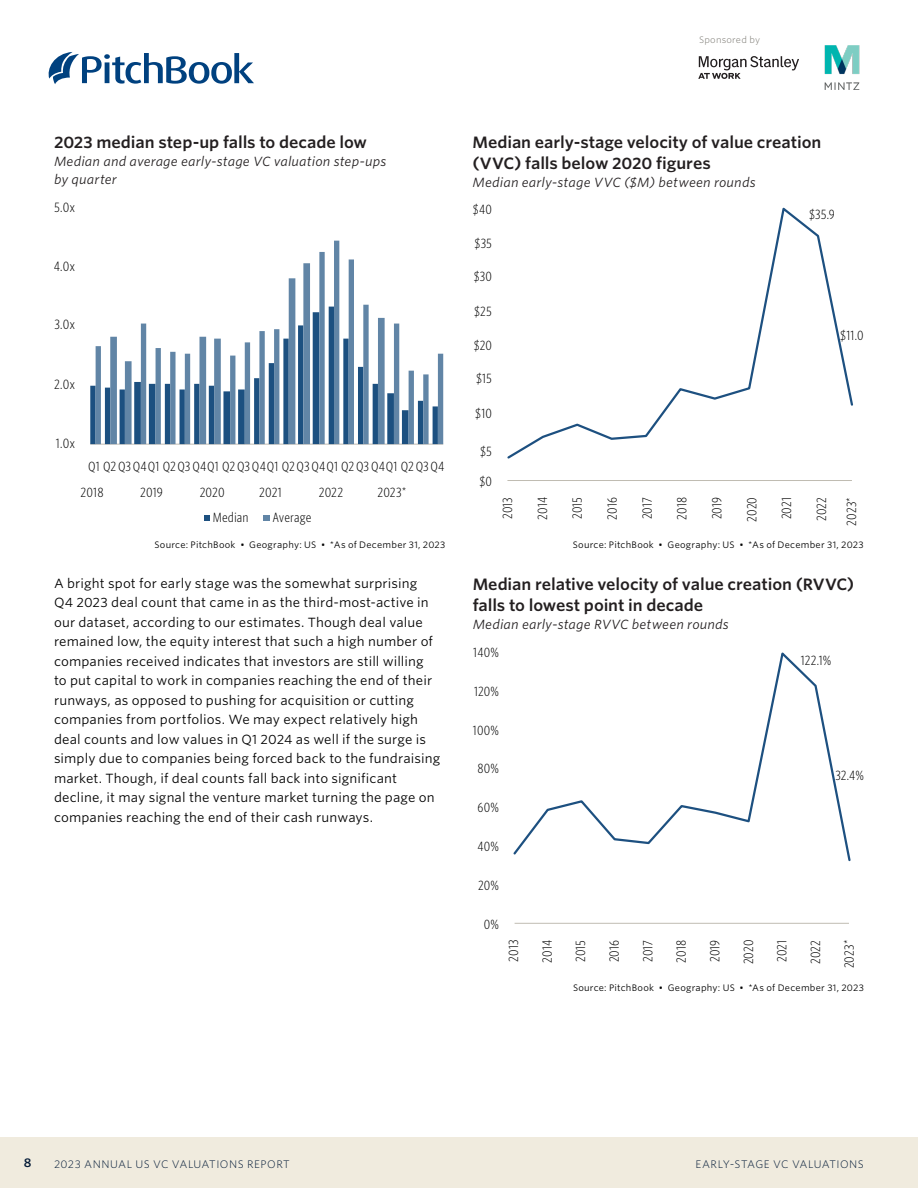
<style>
.page{position:relative;width:918px;height:1188px;background:#fff}
.page>*{position:absolute;margin:0;border:0;box-sizing:border-box;transform-origin:0 0}
.CR_Chart_title{font:600 15.75px/21px "Whitney S Sm";letter-spacing:-.01em;color:#231f20}
.t1{font:300 12.9px "Whitney Cond S Sm";letter-spacing:.01em;color:#000}
.CR_Body_copy{font:12.75px/19.5px "Whitney S Sm";letter-spacing:.01em;color:#000}
.t2{font:300 12.75px/25.5px "Whitney Cond S Sm";letter-spacing:.005em;color:#000}
.CR_Chart_narrative_title{font:italic 12.75px/18px "Whitney S Sm";letter-spacing:.01em;color:#231f20}
.t3{font:600 12px "Whitney S Sm";color:#051c38}
.CR_Footer_right{font:300 10.5px "Whitney S Sm";letter-spacing:.045em;color:#051c38}
.CR_Source_tag{font:9px "Whitney S Sm";letter-spacing:.025em;color:#000}
.t4{font:300 9px "Whitney S Sm";letter-spacing:.025em;color:#78766f}
</style>
<div class="page">
<div style="left:0;top:1137px;width:918px;height:51px;background:#f0ebde"></div>
<svg style="left:49px;top:52px;width:205px;height:32px"></svg>
<svg style="left:698px;top:56px;width:101px;height:23px"></svg>
<img style="left:824px;top:45px;width:36px;height:45px">
<hr style="left:515px;top:923px;width:334px;height:1px;background:#c0bcb2">
<svg style="left:513px;top:652px;width:338px;height:210px"></svg>
<hr style="left:90px;top:444px;width:353px;height:1px;background:#c0bcb2">
<svg style="left:204px;top:515px;width:6px;height:6px"></svg>
<div style="left:263px;top:515px;width:7px;height:6px;background:#6185a6"></div>
<svg style="left:96px;top:241px;width:347px;height:203px"></svg>
<hr style="left:507px;top:480px;width:345px;height:1px;background:#c0bcb2">
<svg style="left:507px;top:207px;width:346px;height:252px"></svg>
<p class="t4" style="left:699px;top:34px;width:62px">Sponsored by</p>
<p class="CR_Chart_title" style="left:54px;top:131px;width:315px">2023 median step-up falls to decade low</p>
<p class="CR_Chart_narrative_title" style="left:54px;top:152px;width:334px">Median and average early-stage VC valuation step-ups by quarter</p>
<p class="t1" style="left:54px;top:199px;width:23px">5.0x</p>
<p class="t1" style="left:54px;top:258px;width:23px">4.0x</p>
<p class="t1" style="left:54px;top:316px;width:22px">3.0x</p>
<p class="t1" style="left:54px;top:377px;width:23px">2.0x</p>
<p class="t1" style="left:56px;top:435px;width:21px">1.0x</p>
<p class="t2" style="left:81px;top:453px;width:366px;text-indent:8px">Q1 Q2Q3 Q4Q1 Q2Q3 Q4Q1 Q2Q3 Q4Q1 Q2Q3 Q4Q1 Q2Q3 Q4Q1 Q2Q3 Q4<br>2018</p>
<p class="t2" style="left:140px;top:479px;width:24px">2019</p>
<p class="t2" style="left:200px;top:479px;width:26px">2020</p>
<p class="t2" style="left:259px;top:479px;width:24px">2021</p>
<p class="t2" style="left:319px;top:479px;width:26px">2022</p>
<p class="t2" style="left:377px;top:479px;width:31px">2023*</p>
<p class="t2" style="left:213px;top:504px;width:37px">Median</p>
<p class="t2" style="left:272px;top:504px;width:41px">Average</p>
<p class="CR_Chart_title" style="left:472px;top:131px;width:350px">Median early-stage velocity of value creation (VVC) falls below 2020 figures</p>
<p class="CR_Chart_narrative_title" style="left:472px;top:173px;width:285px">Median early-stage VVC ($M) between rounds</p>
<p class="t2" style="left:473px;top:196px;width:21px">$40</p>
<p class="t2" style="left:475px;top:230px;width:19px">$35</p>
<p class="t2" style="left:474px;top:263px;width:20px">$30</p>
<p class="t2" style="left:474px;top:298px;width:19px">$25</p>
<p class="t2" style="left:474px;top:332px;width:20px">$20</p>
<p class="t2" style="left:476px;top:365px;width:17px">$15</p>
<p class="t2" style="left:475px;top:400px;width:18px">$10</p>
<p class="t2" style="left:480px;top:438px;width:13px">$5</p>
<p class="t2" style="left:479px;top:468px;width:14px">$0</p>
<p class="t2" style="left:809px;top:201px;width:27px">$35.9</p>
<p class="t2" style="left:840px;top:322px;width:25px">$11.0</p>
<p class="t2" style="left:494px;top:519px;width:23px;rotate:-90deg">2013</p>
<p class="t2" style="left:529px;top:520px;width:24px;rotate:-90deg">2014</p>
<p class="t2" style="left:564px;top:519px;width:24px;rotate:-90deg">2015</p>
<p class="t2" style="left:599px;top:520px;width:24px;rotate:-90deg">2016</p>
<p class="t2" style="left:634px;top:519px;width:24px;rotate:-90deg">2017</p>
<p class="t2" style="left:669px;top:520px;width:24px;rotate:-90deg">2018</p>
<p class="t2" style="left:704px;top:519px;width:24px;rotate:-90deg">2019</p>
<p class="t2" style="left:739px;top:522px;width:26px;rotate:-90deg">2020</p>
<p class="t2" style="left:773px;top:519px;width:24px;rotate:-90deg">2021</p>
<p class="t2" style="left:808px;top:521px;width:26px;rotate:-90deg">2022</p>
<p class="t2" style="left:838px;top:526px;width:30px;rotate:-90deg">2023*</p>
<p class="CR_Source_tag" style="left:155px;top:538px;width:293px">Source: PitchBook • Geography: US • *As of December 31, 2023</p>
<p class="CR_Source_tag" style="left:573px;top:538px;width:293px">Source: PitchBook • Geography: US • *As of December 31, 2023</p>
<p class="CR_Body_copy" style="left:54px;top:573px;width:388px">A bright spot for early stage was the somewhat surprising<br>Q4 2023 deal count that came in as the third-most-active in our dataset, according to our estimates. Though deal value remained low, the equity interest that such a high number of companies received indicates that investors are still willing<br>to put capital to work in companies reaching the end of their runways, as opposed to pushing for acquisition or cutting companies from portfolios. We may expect relatively high deal counts and low values in Q1 2024 as well if the surge is simply due to companies being forced back to the fundraising market. Though, if deal counts fall back into significant decline, it may signal the venture market turning the page on companies reaching the end of their cash runways.</p>
<p class="CR_Chart_title" style="left:473px;top:574px;width:383px">Median relative velocity of value creation (RVVC) falls to lowest point in decade</p>
<p class="CR_Chart_narrative_title" style="left:473px;top:616px;width:258px">Median early-stage RVVC between rounds</p>
<p class="t2" style="left:473px;top:639px;width:27px">140%</p>
<p class="t2" style="left:474px;top:678px;width:27px">120%</p>
<p class="t2" style="left:473px;top:717px;width:28px">100%</p>
<p class="t2" style="left:478px;top:756px;width:23px">80%</p>
<p class="t2" style="left:478px;top:794px;width:23px">60%</p>
<p class="t2" style="left:477px;top:833px;width:23px">40%</p>
<p class="t2" style="left:478px;top:872px;width:23px">20%</p>
<p class="t2" style="left:801px;top:647px;width:32px">122.1%</p>
<p class="t2" style="left:835px;top:763px;width:30px">32.4%</p>
<p class="t2" style="left:484px;top:911px;width:17px">0%</p>
<p class="t2" style="left:500px;top:962px;width:23px;rotate:-90deg">2013</p>
<p class="t2" style="left:534px;top:963px;width:24px;rotate:-90deg">2014</p>
<p class="t2" style="left:567px;top:962px;width:24px;rotate:-90deg">2015</p>
<p class="t2" style="left:601px;top:962px;width:24px;rotate:-90deg">2016</p>
<p class="t2" style="left:635px;top:962px;width:24px;rotate:-90deg">2017</p>
<p class="t2" style="left:668px;top:963px;width:24px;rotate:-90deg">2018</p>
<p class="t2" style="left:702px;top:962px;width:24px;rotate:-90deg">2019</p>
<p class="t2" style="left:735px;top:964px;width:26px;rotate:-90deg">2020</p>
<p class="t2" style="left:769px;top:962px;width:24px;rotate:-90deg">2021</p>
<p class="t2" style="left:802px;top:964px;width:26px;rotate:-90deg">2022</p>
<p class="t2" style="left:836px;top:968px;width:30px;rotate:-90deg">2023*</p>
<p class="CR_Source_tag" style="left:573px;top:981px;width:293px">Source: PitchBook • Geography: US • *As of December 31, 2023</p>
<p class="t3" style="left:24px;top:1154px;width:9px">8</p>
<p class="CR_Footer_right" style="left:54px;top:1156px;width:237px">2023 ANNUAL US VC VALUATIONS REPORT</p>
<p class="CR_Footer_right" style="left:696px;top:1157px;width:170px">EARLY-STAGE VC VALUATIONS</p>
</div>
